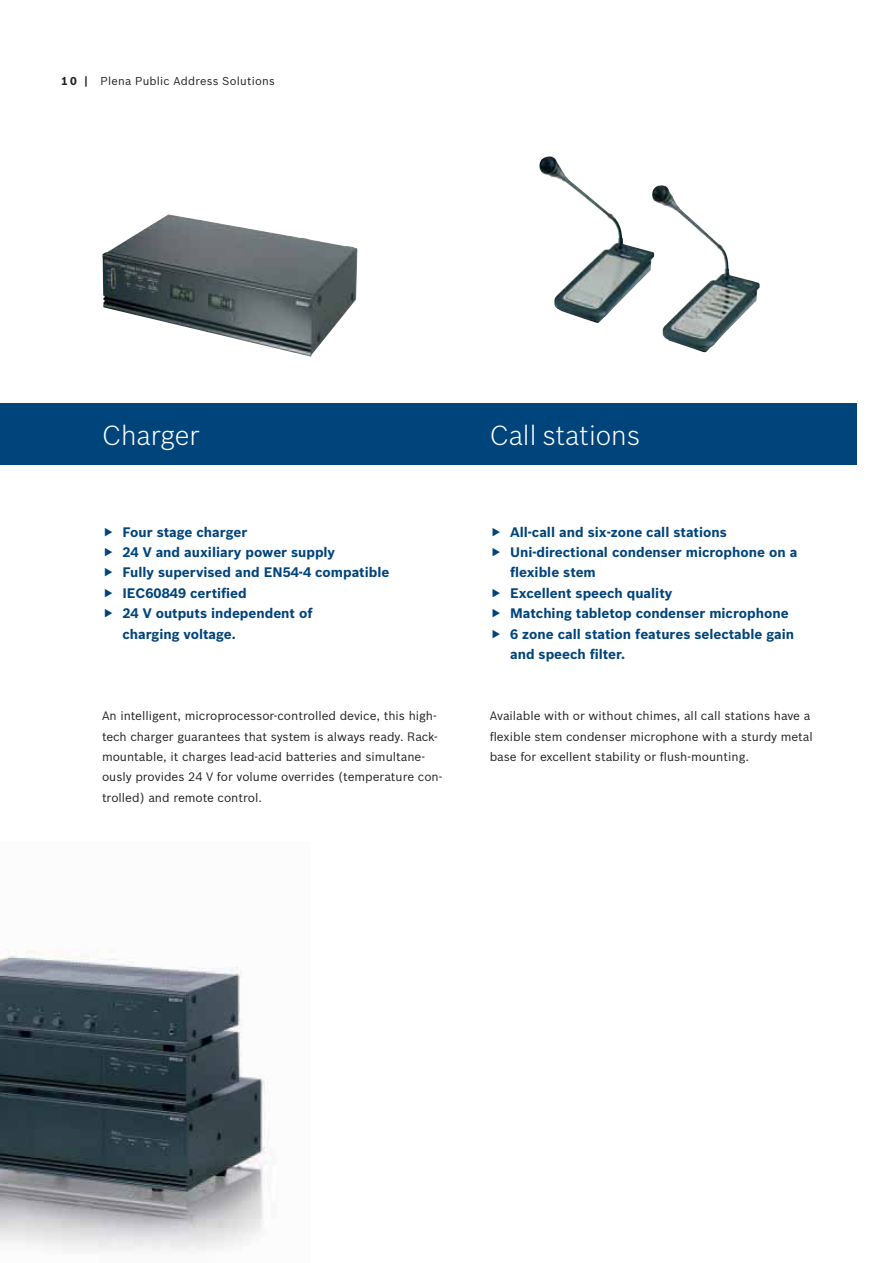
<style>
.page{position:relative;width:893px;height:1263px;background:#fff}
.page>*{position:absolute;margin:0;border:0;box-sizing:border-box;transform-origin:0 0}
.t1{font:300 27px "Bosch Sans";color:#fff}
.t2{font:700 13.5px/20.4px "Bosch Sans";color:#00447c}
.t3{font:12px/20.4px "Bosch Sans";color:#231f20}
.t4{font:11.25px "Bosch Sans";letter-spacing:.02em;color:#231f20}
.s1{font-weight:700}
</style>
<div class="page">
<img style="left:539px;top:156px;width:113px;height:167px">
<div style="left:0;top:404px;width:857px;height:61px;background:#00447c"></div>
<img style="left:0;top:950px;width:268px;height:301px">
<img style="left:102px;top:214px;width:256px;height:143px">
<img style="left:652px;top:185px;width:107px;height:168px">
<p class="t4" style="left:61px;top:77px;width:215px"><span class="s1">1 0 |</span> Plena Public Address Solutions</p>
<h1 class="t1" style="left:102px;top:424px;width:99px">Charger</h1>
<p class="t2" style="left:122px;top:523px;width:268px">Four stage charger<br>24 V and auxiliary power supply<br>Fully supervised and EN54-4 compatible<br>IEC60849 certified<br>24 V outputs independent of<br>charging voltage.</p>
<p class="t3" style="left:102px;top:707px;width:342px">An intelligent, microprocessor-controlled device, this high&shy;tech charger guarantees that system is always ready. Rack&shy;mountable, it charges lead-acid batteries and simultane&shy;ously provides 24 V for volume overrides (temperature con&shy;trolled) and remote control.</p>
<h1 class="t1" style="left:490px;top:424px;width:152px">Call stations</h1>
<p class="t2" style="left:510px;top:523px;width:289px">All-call and six-zone call stations<br>Uni-directional condenser microphone on a flexible stem<br>Excellent speech quality<br>Matching tabletop condenser microphone<br>6 zone call station features selectable gain and speech filter.</p>
<p class="t3" style="left:490px;top:707px;width:325px">Available with or without chimes, all call stations have a flexible stem condenser microphone with a sturdy metal base for excellent stability or flush-mounting.</p>
</div>
